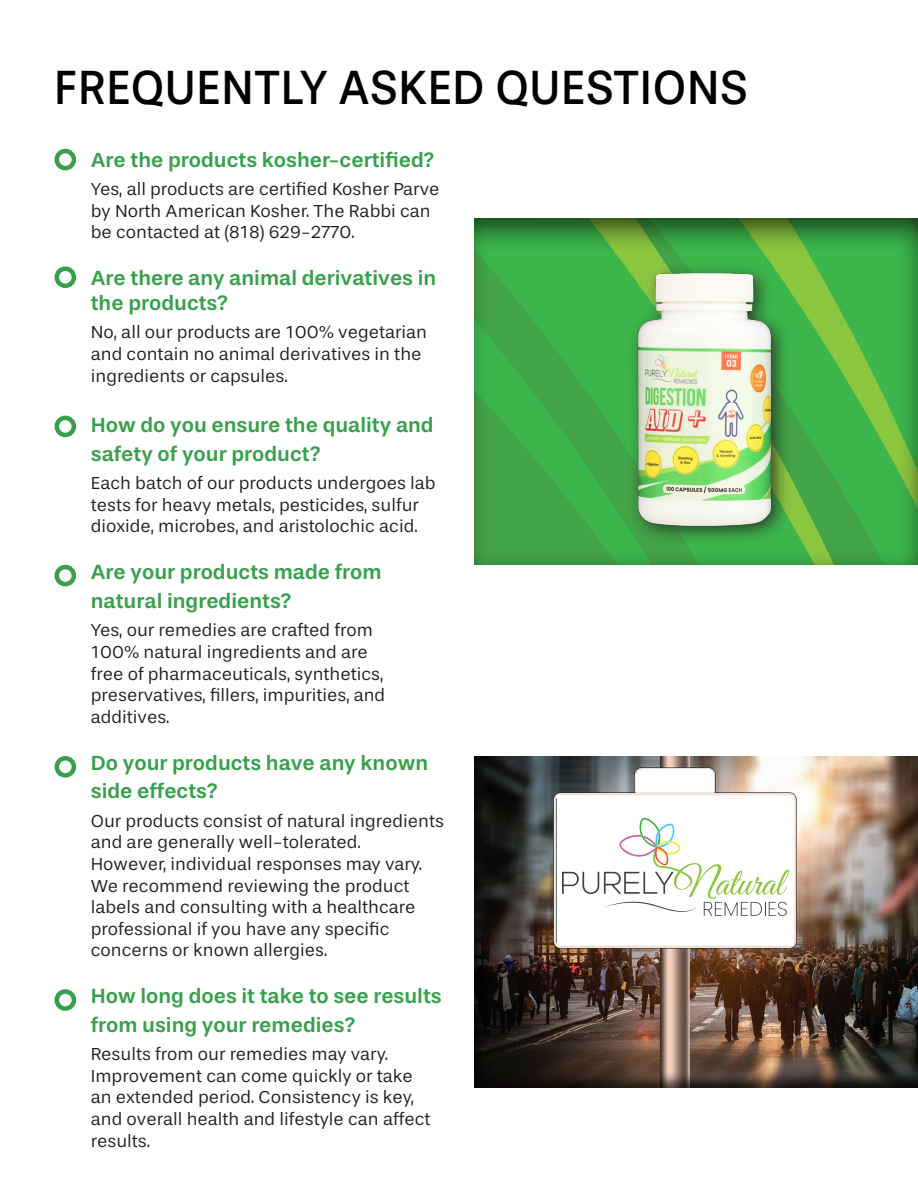
<style>
.page{position:relative;width:918px;height:1188px;background:#fff}
.page>*{position:absolute;margin:0;border:0;box-sizing:border-box;transform-origin:0 0}
.t1{font:49.5px "Stevie Sans";letter-spacing:.015em;color:#000;scale:.91 1}
.t2{font:500 21px/28.8px "Stevie Sans";color:#36a04b}
.t3{font:18px/21.6px "Stevie Sans";color:#231f20}
</style>
<div class="page">
<div style="left:474px;top:218px;width:444px;height:348px;background:#231f20;opacity:.75"></div>
<div style="left:55px;top:149px;width:21px;height:21px;border:4px solid #36a04b;border-radius:50%"></div>
<div style="left:55px;top:266px;width:21px;height:22px;border:4px solid #36a04b;border-radius:50%"></div>
<div style="left:55px;top:416px;width:21px;height:21px;border:4px solid #36a04b;border-radius:50%"></div>
<div style="left:55px;top:565px;width:21px;height:21px;border:4px solid #36a04b;border-radius:50%"></div>
<div style="left:55px;top:756px;width:21px;height:22px;border:4px solid #36a04b;border-radius:50%"></div>
<div style="left:55px;top:989px;width:21px;height:22px;border:4px solid #36a04b;border-radius:50%"></div>
<div style="left:627px;top:263px;width:164px;height:282px;background:#231f20;opacity:.75"></div>
<img style="left:569px;top:264px;width:270px;height:270px">
<div style="left:474px;top:755px;width:444px;height:334px;background:#231f20;opacity:.75"></div>
<svg style="left:562px;top:818px;width:227px;height:98px"></svg>
<p class="t1" style="left:54px;top:59px;width:763px">FREQUENTLY ASKED QUESTIONS</p>
<p class="t2" style="left:91px;top:145px;width:345px">Are the products kosher-certified?</p>
<p class="t3" style="left:91px;top:178px;width:350px">Yes, all products are certified Kosher Parve by North American Kosher. The Rabbi can be contacted at (818) 629-2770.</p>
<p class="t2" style="left:91px;top:265px;width:347px;line-height:25.2px">Are there any animal derivatives in the products?</p>
<p class="t3" style="left:91px;top:322px;width:338px">No, all our products are 100% vegetarian and contain no animal derivatives in the ingredients or capsules.</p>
<p class="t2" style="left:91px;top:411px;width:344px">How do you ensure the quality and safety of your product?</p>
<p class="t3" style="left:91px;top:472px;width:346px">Each batch of our products undergoes lab tests for heavy metals, pesticides, sulfur dioxide, microbes, and aristolochic acid.</p>
<p class="t2" style="left:91px;top:558px;width:292px">Are your products made from natural ingredients?</p>
<p class="t3" style="left:91px;top:620px;width:296px">Yes, our remedies are crafted from<br>100% natural ingredients and are free of pharmaceuticals, synthetics, preservatives, fillers, impurities, and additives.</p>
<p class="t2" style="left:91px;top:748px;width:339px">Do your products have any known side effects?</p>
<p class="t3" style="left:91px;top:810px;width:355px">Our products consist of natural ingredients and are generally well-tolerated.<br>However, individual responses may vary.<br>We recommend reviewing the product labels and consulting with a healthcare professional if you have any specific concerns or known allergies.</p>
<p class="t2" style="left:91px;top:982px;width:352px">How long does it take to see results from using your remedies?</p>
<p class="t3" style="left:91px;top:1044px;width:341px">Results from our remedies may vary.<br>Improvement can come quickly or take an extended period. Consistency is key, and overall health and lifestyle can affect results.</p>
</div>
